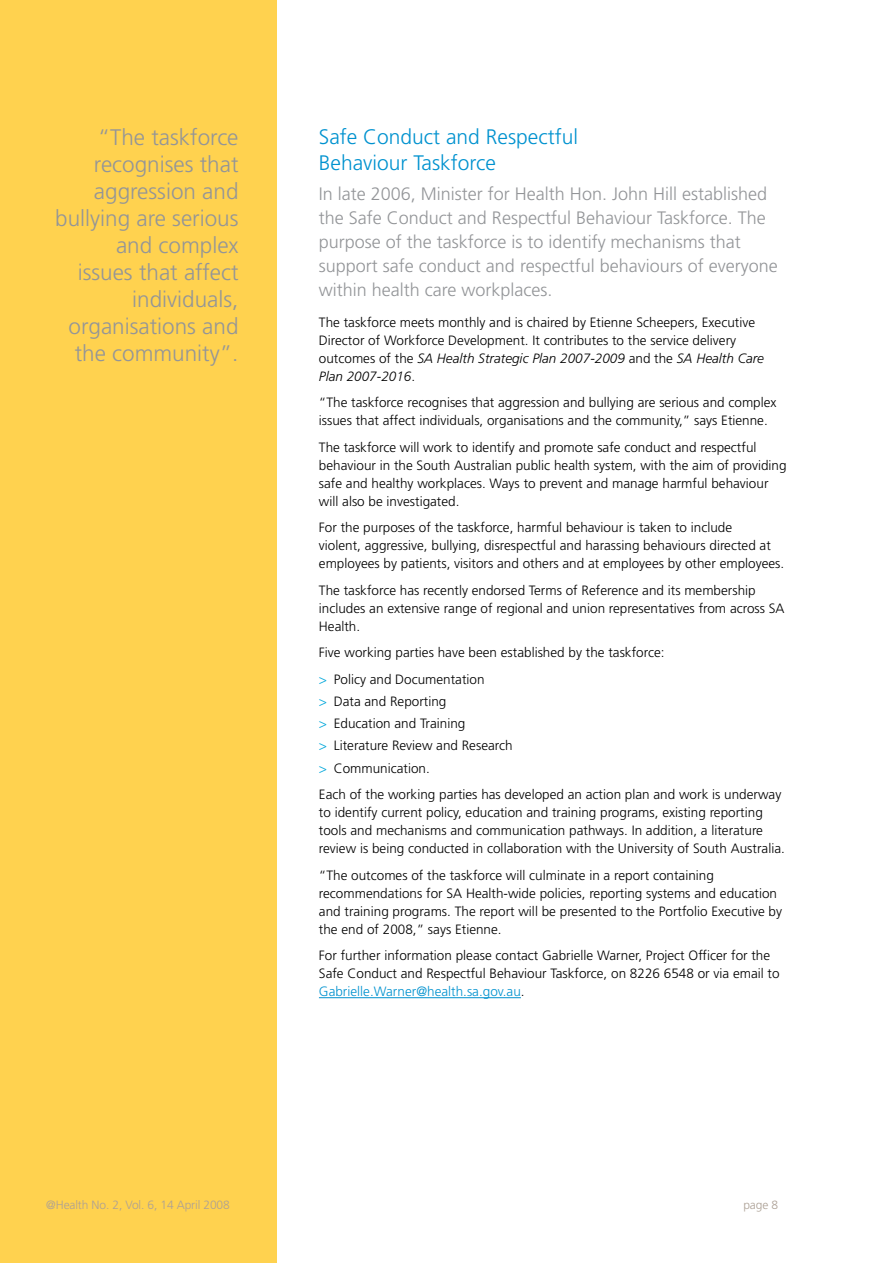
<style>
.page{position:relative;width:893px;height:1263px;background:#fff}
.page>*{position:absolute;margin:0;border:0;box-sizing:border-box;transform-origin:0 0}
.t1{font:300 22.5px/27px "Frutiger";color:#939598;text-align:right}
.t2{font:300 21px/25.5px "Frutiger";color:#0092cf}
.t3{font:300 18px/24px "Frutiger";color:#939598}
.t4{font:300 13.5px/18px "Frutiger";color:#000}
.t5{font:300 12px "Frutiger";letter-spacing:-.01em;color:#aca095}
.s1{font-style:italic}
.s2{color:#07a9db}
.s3{color:#0092cf}
</style>
<div class="page">
<hr style="left:319px;top:997px;width:202px;height:1px;background:#0092cf">
<div style="left:0;top:0;width:276px;height:1263px;background:#ffd24f"></div>
<h1 class="t1" style="left:55px;top:124px;width:185px">“The taskforce recognises that aggression and bullying are serious and complex<br>issues that affect individuals, organisations and the community”.</h1>
<h2 class="t2" style="left:319px;top:124px;width:261px">Safe Conduct and Respectful<br>Behaviour Taskforce</h2>
<p class="t3" style="left:319px;top:182px;width:460px">In late 2006, Minister for Health Hon. John Hill established the Safe Conduct and Respectful Behaviour Taskforce. The purpose of the taskforce is to identify mechanisms that support safe conduct and respectful behaviours of everyone within health care workplaces.</p>
<p class="t4" style="left:319px;top:313px;width:447px">The taskforce meets monthly and is chaired by Etienne Scheepers, Executive Director of Workforce Development. It contributes to the service delivery outcomes of the <span class="s1">SA Health Strategic Plan 2007-2009</span> and the <span class="s1">SA Health Care Plan 2007-2016</span>.</p>
<p class="t4" style="left:319px;top:394px;width:459px">“The taskforce recognises that aggression and bullying are serious and complex issues that affect individuals, organisations and the community,” says Etienne.</p>
<p class="t4" style="left:319px;top:438px;width:469px">The taskforce will work to identify and promote safe conduct and respectful behaviour in the South Australian public health system, with the aim of providing safe and healthy workplaces. Ways to prevent and manage harmful behaviour will also be investigated.</p>
<p class="t4" style="left:319px;top:519px;width:467px">For the purposes of the taskforce, harmful behaviour is taken to include<br>violent, aggressive, bullying, disrespectful and harassing behaviours directed at employees by patients, visitors and others and at employees by other employees.</p>
<p class="t4" style="left:319px;top:581px;width:467px">The taskforce has recently endorsed Terms of Reference and its membership includes an extensive range of regional and union representatives from across SA<br>Health.</p>
<p class="t4" style="left:319px;top:639px;width:347px;line-height:26.5px">Five working parties have been established by the taskforce: <span class="s2">&gt;</span> Policy and Documentation</p>
<p class="t4" style="left:319px;top:690px;width:195px;line-height:22.2px"><span class="s2">&gt;</span> Data and Reporting<br><span class="s2">&gt;</span> Education and Training<br><span class="s2">&gt;</span> Literature Review and Research <span class="s2">&gt;</span> Communication.</p>
<p class="t4" style="left:319px;top:786px;width:467px">Each of the working parties has developed an action plan and work is underway to identify current policy, education and training programs, existing reporting tools and mechanisms and communication pathways. In addition, a literature review is being conducted in collaboration with the University of South Australia.</p>
<p class="t4" style="left:319px;top:866px;width:465px">“The outcomes of the taskforce will culminate in a report containing recommendations for SA Health-wide policies, reporting systems and education and training programs. The report will be presented to the Portfolio Executive by the end of 2008,” says Etienne.</p>
<p class="t4" style="left:319px;top:947px;width:462px">For further information please contact Gabrielle Warner, Project Officer for the<br>Safe Conduct and Respectful Behaviour Taskforce, on 8226 6548 or via email to<br><span class="s3">Gabrielle.Warner@health.sa.gov.au</span>.</p>
<p class="t5" style="left:46px;top:1198px;width:185px">@Health No. 2, Vol. 6, 14 April 2008</p>
<p class="t5" style="left:743px;top:1198px;width:36px">page 8</p>
</div>
